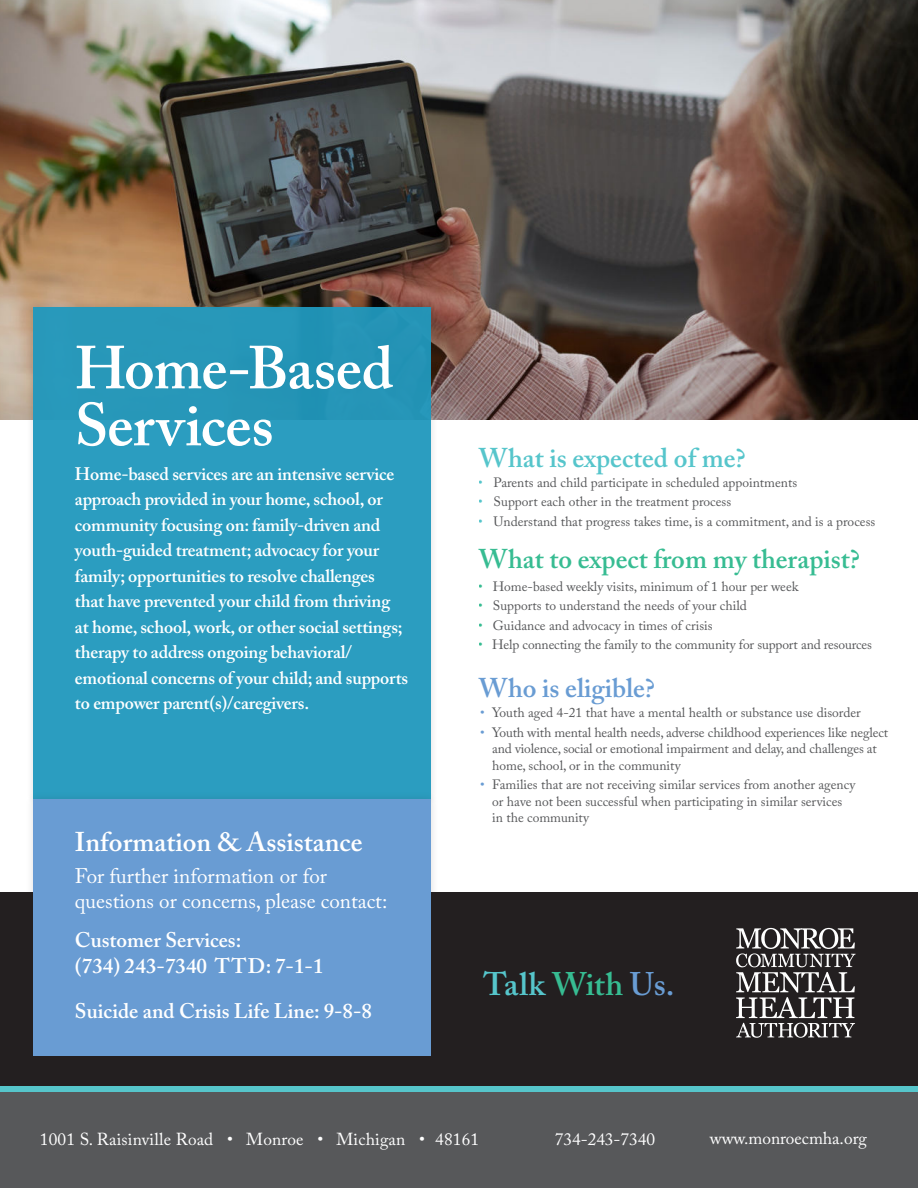
<style>
.page{position:relative;width:918px;height:1188px;background:#fff}
.page>*{position:absolute;margin:0;border:0;box-sizing:border-box;transform-origin:0 0}
.t1{font:600 60px/57px "Adobe Caslon Pro";letter-spacing:-.01em;color:#fff}
.t2{font:600 32.4px "Adobe Caslon Pro";letter-spacing:-.01em;color:#56c5cb}
.t3{font:600 27px "Adobe Caslon Pro";color:#37bc92}
.t4{font:600 27px "Adobe Caslon Pro";color:#fff}
.t5{font:600 27px "Adobe Caslon Pro";color:#56c5cb}
.t6{font:600 27px "Adobe Caslon Pro";color:#699cd3}
.t7{font:600 21px/25.5px "Adobe Caslon Pro";color:#fff}
.t8{font:21px/25.5px "Adobe Caslon Pro";color:#fff}
.t9{font:600 18px/25.5px "Adobe Caslon Pro";letter-spacing:-.01em;color:#fff}
.t10{font:17.25px "Adobe Caslon Pro";letter-spacing:.01em;color:#fff}
.t11{font:13.5px/16.5px "Adobe Caslon Pro";color:#57585a}
.s1{color:#56c5cb}
.s2{color:#37bc92}
.s3{color:#699cd3}
</style>
<div class="page">
<div style="left:0;top:892px;width:918px;height:296px;background:#231f20"></div>
<div style="left:0;top:1087px;width:918px;height:101px;background:#57585a"></div>
<div style="left:0;top:1086px;width:918px;height:6px;background:#56c5cb"></div>
<img style="left:0;top:0;width:918px;height:420px">
<div style="left:26px;top:298px;width:413px;height:510px;background:#231f20;opacity:.15"></div>
<div style="left:34px;top:307px;width:397px;height:493px;background:#2b9dc0"></div>
<div style="left:26px;top:791px;width:413px;height:274px;background:#231f20;opacity:.15"></div>
<div style="left:34px;top:800px;width:397px;height:256px;background:#699cd3"></div>
<svg style="left:736px;top:928px;width:120px;height:110px"></svg>
<h1 class="t1" style="left:75px;top:346px;width:320px">Home-Based<br>Services</h1>
<p class="t9" style="left:75px;top:463px;width:335px">Home-based services are an intensive service approach provided in your home, school, or community focusing on: family-driven and youth-guided treatment; advocacy for your family; opportunities to resolve challenges that have prevented your child from thriving at home, school, work, or other social settings; therapy to address ongoing behavioral/ emotional concerns of your child; and supports to empower parent(s)/caregivers.</p>
<h3 class="t4" style="left:75px;top:831px;width:289px">Information &amp; Assistance</h3>
<h3 class="t8" style="left:75px;top:865px;width:314px">For further information or for questions or concerns, please contact:</h3>
<h3 class="t7" style="left:75px;top:930px;width:250px">Customer Services:<br>(734) 243-7340 TTD: 7-1-1</h3>
<h3 class="t7" style="left:75px;top:1000px;width:299px">Suicide and Crisis Life Line: 9-8-8</h3>
<h3 class="t5" style="left:479px;top:446px;width:269px">What is expected of me?</h3>
<p class="t11" style="left:479px;top:476px;width:320px"><span class="s1">•</span> Parents and child participate in scheduled appointments</p>
<p class="t11" style="left:479px;top:495px;width:254px"><span class="s1">•</span> Support each other in the treatment process</p>
<p class="t11" style="left:479px;top:515px;width:398px"><span class="s1">•</span> Understand that progress takes time, is a commitment, and is a process</p>
<h3 class="t3" style="left:479px;top:548px;width:383px">What to expect from my therapist?</h3>
<p class="t11" style="left:479px;top:579px;width:321px"><span class="s2">•</span> Home-based weekly visits, minimum of 1 hour per week</p>
<p class="t11" style="left:479px;top:599px;width:270px"><span class="s2">•</span> Supports to understand the needs of your child</p>
<p class="t11" style="left:479px;top:618px;width:235px"><span class="s2">•</span> Guidance and advocacy in times of crisis</p>
<p class="t11" style="left:479px;top:638px;width:395px"><span class="s2">•</span> Help connecting the family to the community for support and resources</p>
<h3 class="t6" style="left:479px;top:676px;width:178px">Who is eligible?</h3>
<p class="t11" style="left:480px;top:706px;width:382px"><span class="s3">•</span> Youth aged 4-21 that have a mental health or substance use disorder</p>
<p class="t11" style="left:492px;top:726px;width:398px;text-indent:-12px"><span class="s3">•</span> Youth with mental health needs, adverse childhood experiences like neglect and violence, social or emotional impairment and delay, and challenges at home, school, or in the community</p>
<p class="t11" style="left:492px;top:778px;width:365px;text-indent:-12px"><span class="s3">•</span> Families that are not receiving similar services from another agency or have not been successful when participating in similar services in the community</p>
<h2 class="t2" style="left:484px;top:970px;width:193px">Talk <span class="s2">With</span> <span class="s3">Us.</span></h2>
<p class="t10" style="left:40px;top:1133px;width:441px">1001 S. Raisinville Road • Monroe • Michigan • 48161</p>
<p class="t10" style="left:555px;top:1133px;width:102px">734-243-7340</p>
<p class="t10" style="left:710px;top:1131px;width:159px">www.monroecmha.org</p>
</div>
